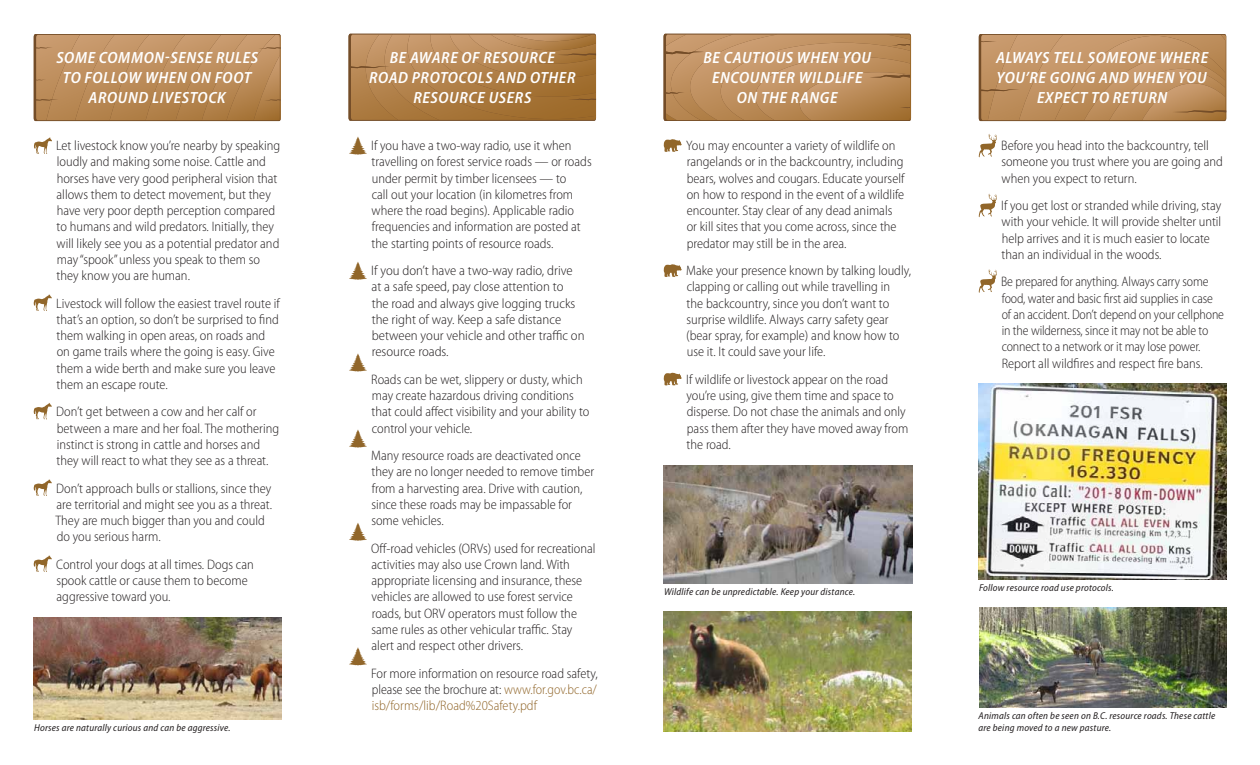
<style>
.page{position:relative;width:1260px;height:765px;background:#fff}
.page>*{position:absolute;margin:0;border:0;box-sizing:border-box;transform-origin:0 0}
.t1{font:italic 600 semi-condensed 16.25px/20px "Myriad Pro";letter-spacing:.04em;color:#fff;text-align:center}
.t2{font:300 semi-condensed 13.75px/16.2px "Myriad Pro";color:#231f20}
.t3{font:300 semi-condensed 13.75px/16.2px "Myriad Pro";color:#231f20;scale:.96 1}
.t4{font:italic semi-condensed 10px/12px "Myriad Pro";letter-spacing:.02em;color:#231f20}
.s1{color:#91662a}
</style>
<div class="page">
<svg style="left:664px;top:34px;width:247px;height:87px;background:#bc8d5c"></svg>
<svg style="left:979px;top:34px;width:247px;height:87px;background:#bd8e5f"></svg>
<svg style="left:349px;top:34px;width:247px;height:87px;background:#ae7e48"></svg>
<svg style="left:34px;top:34px;width:247px;height:87px;background:#b98a59"></svg>
<svg style="left:34px;top:137px;width:18px;height:17px"></svg>
<svg style="left:349px;top:136px;width:18px;height:19px"></svg>
<svg style="left:664px;top:139px;width:18px;height:13px"></svg>
<svg style="left:979px;top:134px;width:18px;height:23px"></svg>
<svg style="left:979px;top:269px;width:18px;height:24px"></svg>
<svg style="left:979px;top:194px;width:18px;height:23px"></svg>
<svg style="left:34px;top:403px;width:18px;height:16px"></svg>
<svg style="left:34px;top:479px;width:18px;height:17px"></svg>
<svg style="left:34px;top:294px;width:18px;height:17px"></svg>
<svg style="left:34px;top:555px;width:18px;height:17px"></svg>
<svg style="left:349px;top:353px;width:18px;height:19px"></svg>
<svg style="left:349px;top:262px;width:18px;height:18px"></svg>
<svg style="left:349px;top:429px;width:18px;height:19px"></svg>
<svg style="left:349px;top:523px;width:18px;height:18px"></svg>
<svg style="left:349px;top:647px;width:18px;height:19px"></svg>
<svg style="left:664px;top:264px;width:18px;height:13px"></svg>
<svg style="left:664px;top:373px;width:18px;height:13px"></svg>
<img style="left:664px;top:611px;width:247px;height:120px">
<img style="left:664px;top:465px;width:248px;height:119px">
<img style="left:34px;top:618px;width:247px;height:102px">
<img style="left:979px;top:384px;width:247px;height:196px">
<img style="left:979px;top:608px;width:247px;height:100px">
<p class="t1" style="left:56px;top:48px;width:203px">SOME COMMON-SENSE RULES<br>TO FOLLOW WHEN ON FOOT<br>AROUND LIVESTOCK</p>
<p class="t2" style="left:56px;top:138px;width:226px">Let livestock know you’re nearby by speaking loudly and making some noise. Cattle and horses have very good peripheral vision that allows them to detect movement, but they have very poor depth perception compared to humans and wild predators. Initially, they will likely see you as a potential predator and may “spook” unless you speak to them so they know you are human.</p>
<p class="t2" style="left:56px;top:295px;width:225px">Livestock will follow the easiest travel route if that’s an option, so don’t be surprised to find them walking in open areas, on roads and on game trails where the going is easy. Give them a wide berth and make sure you leave them an escape route.</p>
<p class="t2" style="left:56px;top:404px;width:225px">Don’t get between a cow and her calf or between a mare and her foal. The mothering instinct is strong in cattle and horses and they will react to what they see as a threat.</p>
<p class="t2" style="left:56px;top:480px;width:218px">Don’t approach bulls or stallions, since they are territorial and might see you as a threat.<br>They are much bigger than you and could do you serious harm.</p>
<p class="t2" style="left:56px;top:556px;width:199px">Control your dogs at all times. Dogs can spook cattle or cause them to become aggressive toward you.</p>
<p class="t4" style="left:34px;top:722px;width:198px">Horses are naturally curious and can be aggressive.</p>
<p class="t1" style="left:369px;top:48px;width:208px">BE AWARE OF RESOURCE<br>ROAD PROTOCOLS AND OTHER<br>RESOURCE USERS</p>
<p class="t2" style="left:371px;top:138px;width:222px">If you have a two-way radio, use it when travelling on forest service roads — or roads under permit by timber licensees — to<br>call out your location (in kilometres from where the road begins). Applicable radio frequencies and information are posted at the starting points of resource roads.</p>
<p class="t2" style="left:371px;top:263px;width:215px">If you don’t have a two-way radio, drive at a safe speed, pay close attention to<br>the road and always give logging trucks the right of way. Keep a safe distance between your vehicle and other traffic on resource roads.</p>
<p class="t2" style="left:371px;top:371px;width:220px">Roads can be wet, slippery or dusty, which may create hazardous driving conditions that could affect visibility and your ability to control your vehicle.</p>
<p class="t2" style="left:371px;top:448px;width:224px">Many resource roads are deactivated once they are no longer needed to remove timber from a harvesting area. Drive with caution, since these roads may be impassable for some vehicles.</p>
<p class="t2" style="left:371px;top:540px;width:226px">Off-road vehicles (ORVs) used for recreational activities may also use Crown land. With appropriate licensing and insurance, these vehicles are allowed to use forest service roads, but ORV operators must follow the same rules as other vehicular traffic. Stay alert and respect other drivers.</p>
<p class="t2" style="left:371px;top:665px;width:228px;text-align:justify">For more information on resource road safety, please see the brochure at: <span class="s1">www.for.gov.bc.ca/ isb/forms/lib/Road%20Safety.pdf</span></p>
<p class="t1" style="left:704px;top:48px;width:169px">BE CAUTIOUS WHEN YOU<br>ENCOUNTER WILDLIFE<br>ON THE RANGE</p>
<p class="t2" style="left:686px;top:138px;width:220px">You may encounter a variety of wildlife on rangelands or in the backcountry, including bears, wolves and cougars. Educate yourself on how to respond in the event of a wildlife encounter. Stay clear of any dead animals or kill sites that you come across, since the predator may still be in the area.</p>
<p class="t2" style="left:686px;top:263px;width:227px">Make your presence known by talking loudly, clapping or calling out while travelling in<br>the backcountry, since you don’t want to surprise wildlife. Always carry safety gear (bear spray, for example) and know how to use it. It could save your life.</p>
<p class="t2" style="left:686px;top:371px;width:224px">If wildlife or livestock appear on the road you’re using, give them time and space to disperse. Do not chase the animals and only pass them after they have moved away from the road.</p>
<p class="t4" style="left:664px;top:586px;width:192px">Wildlife can be unpredictable. Keep your distance.</p>
<p class="t1" style="left:996px;top:48px;width:214px">ALWAYS TELL SOMEONE WHERE<br>YOU’RE GOING AND WHEN YOU<br>EXPECT TO RETURN</p>
<p class="t2" style="left:1001px;top:138px;width:223px">Before you head into the backcountry, tell someone you trust where you are going and when you expect to return.</p>
<p class="t2" style="left:1001px;top:198px;width:222px">If you get lost or stranded while driving, stay with your vehicle. It will provide shelter until help arrives and it is much easier to locate than an individual in the woods.</p>
<p class="t3" style="left:1001px;top:274px;width:234px">Be prepared for anything. Always carry some food, water and basic first aid supplies in case of an accident. Don’t depend on your cellphone in the wilderness, since it may not be able to connect to a network or it may lose power.<br>Report all wildfires and respect fire bans.</p>
<p class="t4" style="left:979px;top:582px;width:136px">Follow resource road use protocols.</p>
<p class="t4" style="left:979px;top:710px;width:238px">Animals can often be seen on B.C. resource roads. These cattle are being moved to a new pasture.</p>
</div>
